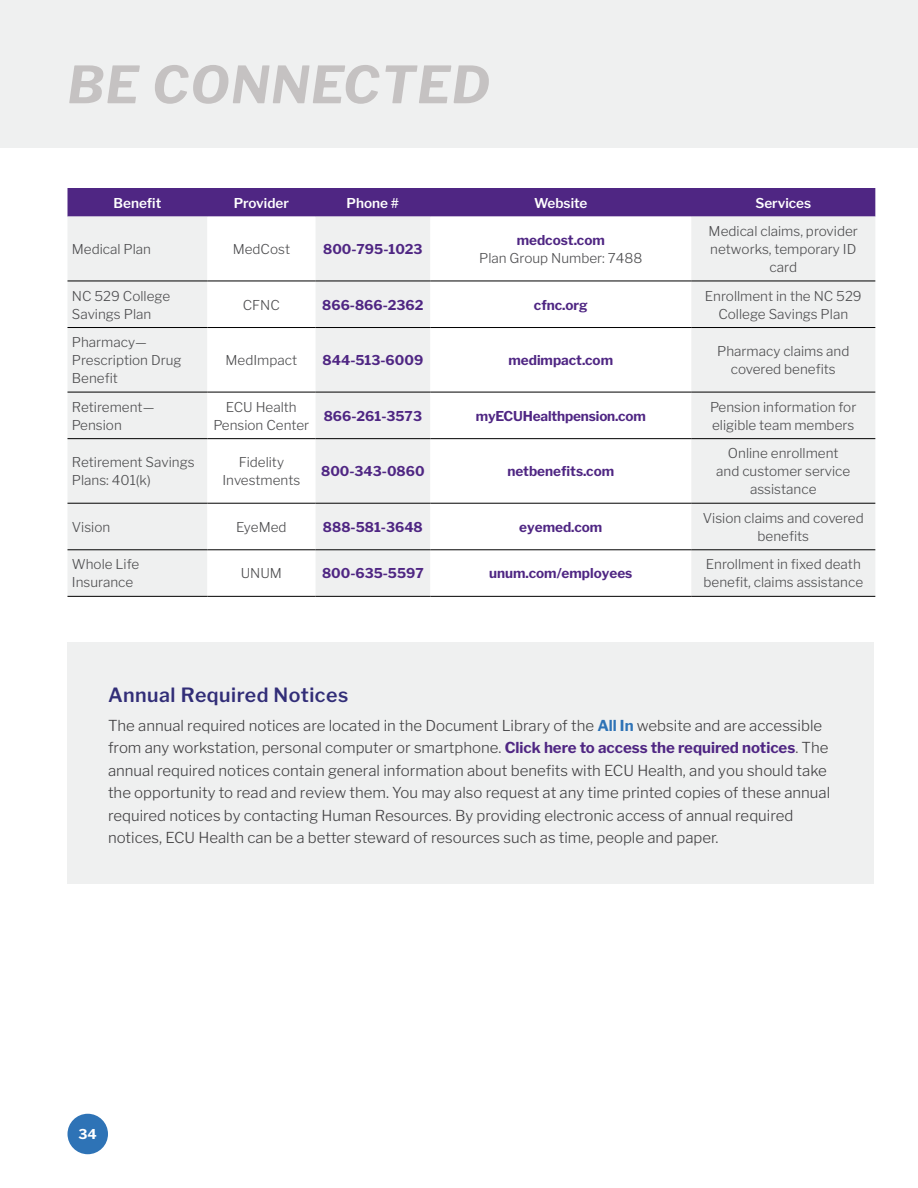
<style>
.page{position:relative;width:918px;height:1188px;background:#fff}
.page>*{position:absolute;margin:0;border:0;box-sizing:border-box;transform-origin:0 0}
.t1{font:italic 700 51px "Libre Franklin";letter-spacing:.025em;color:#c5c2c2}
.t2{font:600 19.5px "Libre Franklin";letter-spacing:.025em;color:#322e78}
.t3{font:300 15px/22.5px "Libre Franklin";color:#414042}
.t4{font:300 13.5px/18px "Libre Franklin";color:#4d4d4f;text-align:center}
.t5{font:700 13.5px "Libre Franklin";color:#4f2683}
.t6{font:600 13.5px "Libre Franklin";color:#fff}
.t7{font:700 13.5px "Libre Franklin";color:#fff}
.s1{font-weight:700;color:#2e73b6}
.s2{font-weight:700;color:#4f2683}
</style>
<div class="page">
<div style="left:0;top:0;width:918px;height:148px;background:#eff0f0"></div>
<div style="left:68px;top:188px;width:807px;height:29px;background:#4f2683"></div>
<div style="left:68px;top:217px;width:807px;height:379px;background:#eff0f0"></div>
<svg style="left:207px;top:217px;width:484px;height:379px"></svg>
<hr style="left:68px;top:281px;width:139px;height:1px;background:#000">
<hr style="left:207px;top:281px;width:108px;height:1px;background:#000">
<hr style="left:315px;top:281px;width:115px;height:1px;background:#000">
<hr style="left:430px;top:281px;width:261px;height:1px;background:#000">
<hr style="left:691px;top:281px;width:184px;height:1px;background:#000">
<hr style="left:68px;top:392px;width:139px;height:1px;background:#000">
<hr style="left:207px;top:392px;width:108px;height:1px;background:#000">
<hr style="left:315px;top:392px;width:115px;height:1px;background:#000">
<hr style="left:430px;top:392px;width:261px;height:1px;background:#000">
<hr style="left:691px;top:392px;width:184px;height:1px;background:#000">
<hr style="left:68px;top:438px;width:139px;height:1px;background:#000">
<hr style="left:207px;top:438px;width:108px;height:1px;background:#000">
<hr style="left:315px;top:438px;width:115px;height:1px;background:#000">
<hr style="left:430px;top:438px;width:261px;height:1px;background:#000">
<hr style="left:691px;top:438px;width:184px;height:1px;background:#000">
<hr style="left:68px;top:503px;width:139px;height:1px;background:#000">
<hr style="left:207px;top:503px;width:108px;height:1px;background:#000">
<hr style="left:315px;top:503px;width:115px;height:1px;background:#000">
<hr style="left:430px;top:503px;width:261px;height:1px;background:#000">
<hr style="left:691px;top:503px;width:184px;height:1px;background:#000">
<hr style="left:68px;top:550px;width:139px;height:1px;background:#000">
<hr style="left:207px;top:550px;width:108px;height:1px;background:#000">
<hr style="left:315px;top:550px;width:115px;height:1px;background:#000">
<hr style="left:430px;top:550px;width:261px;height:1px;background:#000">
<hr style="left:691px;top:550px;width:184px;height:1px;background:#000">
<hr style="left:68px;top:596px;width:139px;height:1px;background:#000">
<hr style="left:207px;top:596px;width:108px;height:1px;background:#000">
<hr style="left:315px;top:596px;width:115px;height:1px;background:#000">
<hr style="left:430px;top:596px;width:261px;height:1px;background:#000">
<hr style="left:691px;top:596px;width:184px;height:1px;background:#000">
<hr style="left:68px;top:327px;width:139px;height:1px;background:#000">
<hr style="left:207px;top:327px;width:108px;height:1px;background:#000">
<hr style="left:315px;top:327px;width:115px;height:1px;background:#000">
<hr style="left:430px;top:327px;width:261px;height:1px;background:#000">
<hr style="left:691px;top:327px;width:184px;height:1px;background:#000">
<div style="left:68px;top:642px;width:806px;height:242px;background:#eff0f0"></div>
<div style="left:68px;top:1114px;width:40px;height:40px;background:#2e73b6;border-radius:50%"></div>
<h1 class="t1" style="left:68px;top:60px;width:424px">BE CONNECTED</h1>
<p class="t6" style="left:114px;top:195px;width:49px">Benefit</p>
<p class="t6" style="left:234px;top:196px;width:57px">Provider</p>
<p class="t6" style="left:347px;top:196px;width:54px">Phone #</p>
<p class="t6" style="left:534px;top:196px;width:55px">Website</p>
<p class="t6" style="left:755px;top:196px;width:57px">Services</p>
<p class="t4" style="left:72px;top:241px;width:81px">Medical Plan</p>
<p class="t4" style="left:233px;top:241px;width:59px">MedCost</p>
<p class="t5" style="left:323px;top:243px;width:101px">800-795-1023</p>
<p class="t4" style="left:709px;top:223px;width:151px">Medical claims, provider networks, temporary ID card</p>
<p class="t5" style="left:517px;top:234px;width:90px">medcost.com</p>
<p class="t4" style="left:479px;top:250px;width:165px">Plan Group Number: 7488</p>
<p class="t4" style="left:72px;top:287px;width:100px;text-align:left">NC 529 College<br>Savings Plan</p>
<p class="t4" style="left:243px;top:296px;width:39px">CFNC</p>
<p class="t5" style="left:322px;top:298px;width:103px">866-866-2362</p>
<p class="t5" style="left:534px;top:298px;width:55px">cfnc.org</p>
<p class="t4" style="left:705px;top:287px;width:158px">Enrollment in the NC 529<br>College Savings Plan</p>
<p class="t4" style="left:72px;top:334px;width:111px;text-align:left">Pharmacy—<br>Prescription Drug<br>Benefit</p>
<p class="t4" style="left:226px;top:352px;width:73px">MedImpact</p>
<p class="t5" style="left:323px;top:354px;width:102px">844-513-6009</p>
<p class="t5" style="left:509px;top:354px;width:106px">medimpact.com</p>
<p class="t4" style="left:717px;top:343px;width:134px">Pharmacy claims and covered benefits</p>
<p class="t4" style="left:72px;top:398px;width:84px;text-align:left">Retirement—<br>Pension</p>
<p class="t4" style="left:213px;top:398px;width:97px">ECU Health<br>Pension Center</p>
<p class="t5" style="left:324px;top:409px;width:100px">866-261-3573</p>
<p class="t5" style="left:476px;top:409px;width:172px">myECUHealthpension.com</p>
<p class="t4" style="left:710px;top:398px;width:148px;text-align:left">Pension information for eligible team members</p>
<p class="t4" style="left:72px;top:454px;width:124px;text-align:left">Retirement Savings<br>Plans: 401(k)</p>
<p class="t4" style="left:222px;top:453px;width:80px">Fidelity<br>Investments</p>
<p class="t5" style="left:321px;top:465px;width:105px">800-343-0860</p>
<p class="t5" style="left:507px;top:463px;width:108px">netbenefits.com</p>
<p class="t4" style="left:716px;top:445px;width:136px">Online enrollment and customer service assistance</p>
<p class="t4" style="left:72px;top:518px;width:40px">Vision</p>
<p class="t4" style="left:236px;top:518px;width:52px">EyeMed</p>
<p class="t5" style="left:323px;top:521px;width:101px">888-581-3648</p>
<p class="t5" style="left:519px;top:521px;width:85px">eyemed.com</p>
<p class="t4" style="left:703px;top:509px;width:162px">Vision claims and covered benefits</p>
<p class="t4" style="left:72px;top:556px;width:69px;text-align:left">Whole Life<br>Insurance</p>
<p class="t4" style="left:241px;top:565px;width:43px">UNUM</p>
<p class="t5" style="left:322px;top:567px;width:103px">800-635-5597</p>
<p class="t5" style="left:489px;top:565px;width:145px">unum.com/employees</p>
<p class="t4" style="left:703px;top:556px;width:161px;text-align:left">Enrollment in fixed death benefit, claims assistance</p>
<h2 class="t2" style="left:108px;top:685px;width:242px">Annual Required Notices</h2>
<p class="t3" style="left:108px;top:715px;width:724px">The annual required notices are located in the Document Library of the <span class="s1">All In</span> website and are accessible from any workstation, personal computer or smartphone. <span class="s2">Click here to access the required notices</span>. The annual required notices contain general information about benefits with ECU Health, and you should take the opportunity to read and review them. You may also request at any time printed copies of these annual required notices by contacting Human Resources. By providing electronic access of annual required notices, ECU Health can be a better steward of resources such as time, people and paper.</p>
<p class="t7" style="left:79px;top:1128px;width:20px">34</p>
</div>
